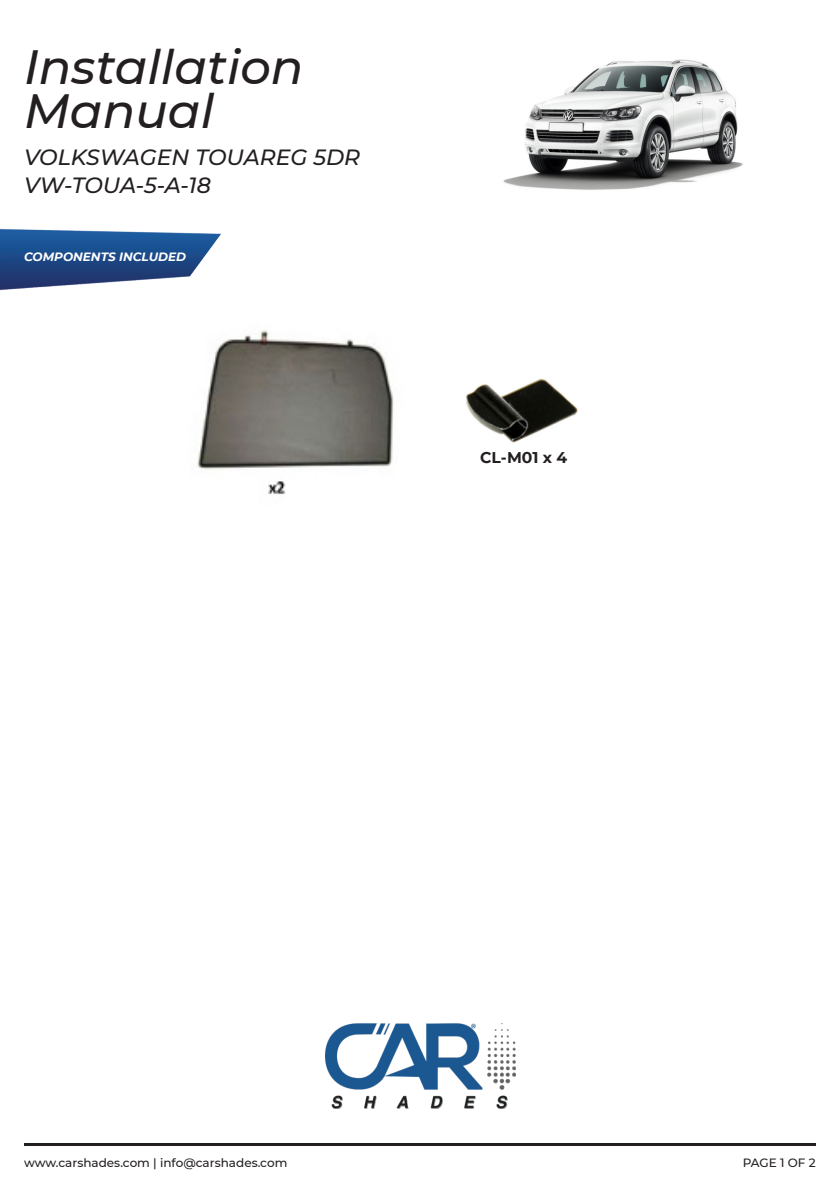
<style>
.page{position:relative;width:840px;height:1191px;background:#fff}
.page>*{position:absolute;margin:0;border:0;box-sizing:border-box;transform-origin:0 0}
.t1{font:italic 500 48px/44px "Montserrat";color:#231f20}
.t2{font:italic 500 22px "Montserrat";color:#231f20}
.t3{font:700 15.6px "Montserrat";color:#231f20}
.t4{font:500 12px "Montserrat";color:#231f20}
.t5{font:italic 700 12px "Montserrat";color:#fff}
</style>
<div class="page">
<img style="left:503px;top:59px;width:240px;height:131px">
<img style="left:0;top:228px;width:221px;height:63px">
<img style="left:197px;top:330px;width:197px;height:165px">
<img style="left:325px;top:1023px;width:189px;height:85px">
<hr style="left:24px;top:1143px;width:791px;height:2px;background:#231f20">
<img style="left:466px;top:379px;width:112px;height:64px">
<p class="t1" style="left:24px;top:43px;width:281px">Installation<br>Manual</p>
<p class="t2" style="left:24px;top:142px;width:337px">VOLKSWAGEN TOUAREG 5DR</p>
<p class="t2" style="left:24px;top:170px;width:188px">VW-TOUA-5-A-18</p>
<p class="t5" style="left:24px;top:248px;width:163px">COMPONENTS INCLUDED</p>
<p class="t3" style="left:480px;top:446px;width:88px">CL-M01 x 4</p>
<p class="t4" style="left:24px;top:1153px;width:265px">www.carshades.com | info@carshades.com</p>
<p class="t4" style="left:742px;top:1153px;width:74px">PAGE 1 OF 2</p>
</div>
